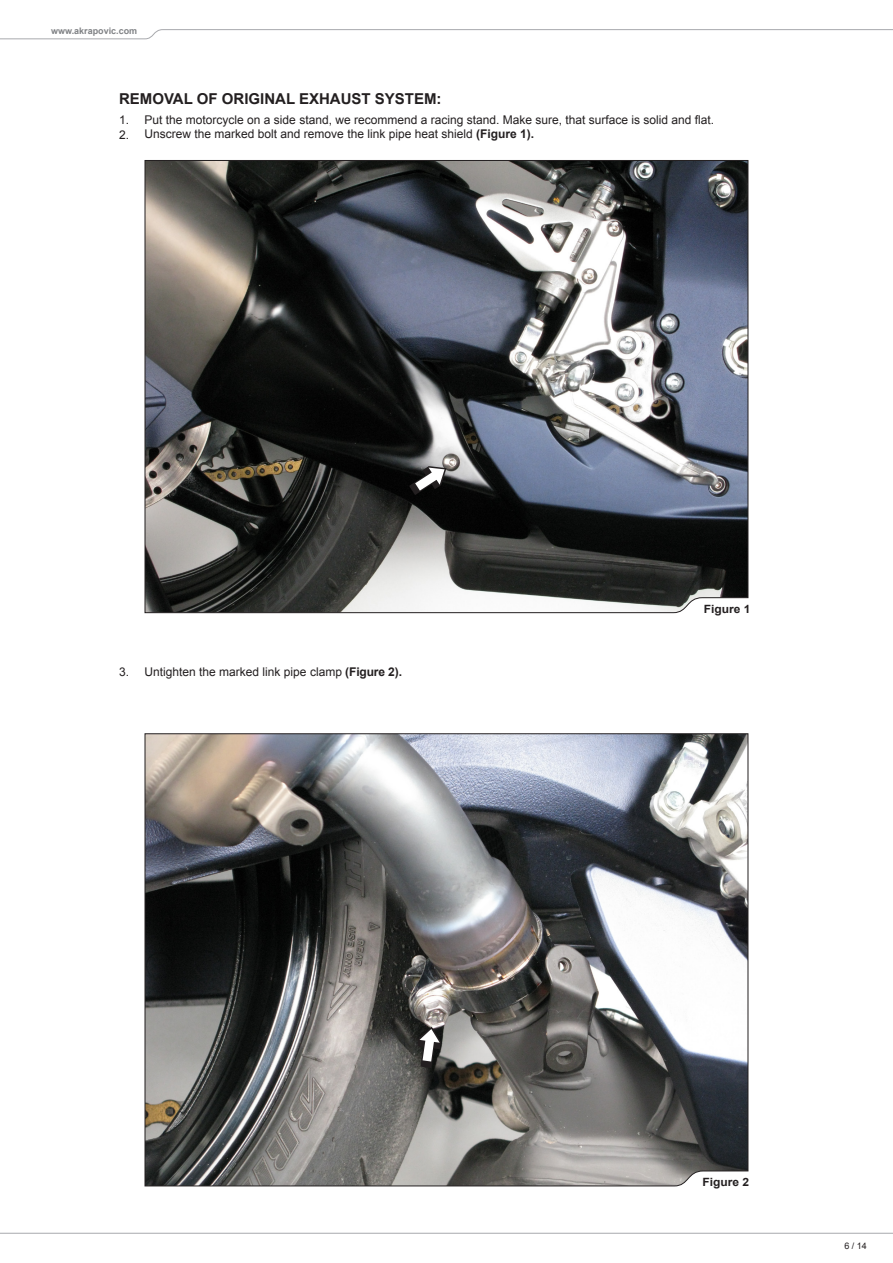
<style>
.page{position:relative;width:893px;height:1263px;background:#fff}
.page>*{position:absolute;margin:0;border:0;box-sizing:border-box;transform-origin:0 0}
.body_txt_bold{font:700 15px "Arial";color:#231f20}
.body_txt_bold-2{font:12px "Arial";color:#231f20}
.body_txt_bold-3{font:700 11.4px "Arial";color:#231f20;scale:1.05 1}
.t1{font:700 9px "Arial";color:#808285}
.t2{font:9px "Arial";color:#231f20}
.s1{font-weight:700}
</style>
<div class="page">
<svg style="left:0;top:29px;width:893px;height:10px"></svg>
<svg style="left:0;top:1232px;width:893px;height:2px;background:#d2d3d5"></svg>
<svg style="left:144px;top:160px;width:605px;height:453px;background:#56585c"></svg>
<img style="left:144px;top:733px;width:605px;height:454px">
<svg style="left:409px;top:466px;width:37px;height:29px"></svg>
<svg style="left:417px;top:1027px;width:24px;height:41px"></svg>
<p class="t1" style="left:51px;top:25px;width:88px">www.akrapovic.com</p>
<p class="body_txt_bold" style="left:119px;top:89px;width:324px">REMOVAL OF ORIGINAL EXHAUST SYSTEM:</p>
<p class="body_txt_bold-2" style="left:119px;top:112px;width:12px">1.</p>
<p class="body_txt_bold-2" style="left:119px;top:127px;width:12px">2.</p>
<p class="body_txt_bold-2" style="left:145px;top:112px;width:571px">Put the motorcycle on a side stand, we recommend a racing stand. Make sure, that surface is solid and flat.</p>
<p class="body_txt_bold-2" style="left:145px;top:126px;width:391px">Unscrew the marked bolt and remove the link pipe heat shield <span class="s1">(Figure 1).</span></p>
<p class="body_txt_bold-3" style="left:704px;top:601px;width:46px">Figure 1</p>
<p class="body_txt_bold-2" style="left:119px;top:664px;width:12px">3.</p>
<p class="body_txt_bold-2" style="left:145px;top:664px;width:259px">Untighten the marked link pipe clamp <span class="s1">(Figure 2).</span></p>
<p class="body_txt_bold-3" style="left:702px;top:1175px;width:46px">Figure 2</p>
<p class="t2" style="left:844px;top:1240px;width:24px">6 / 14</p>
</div>
